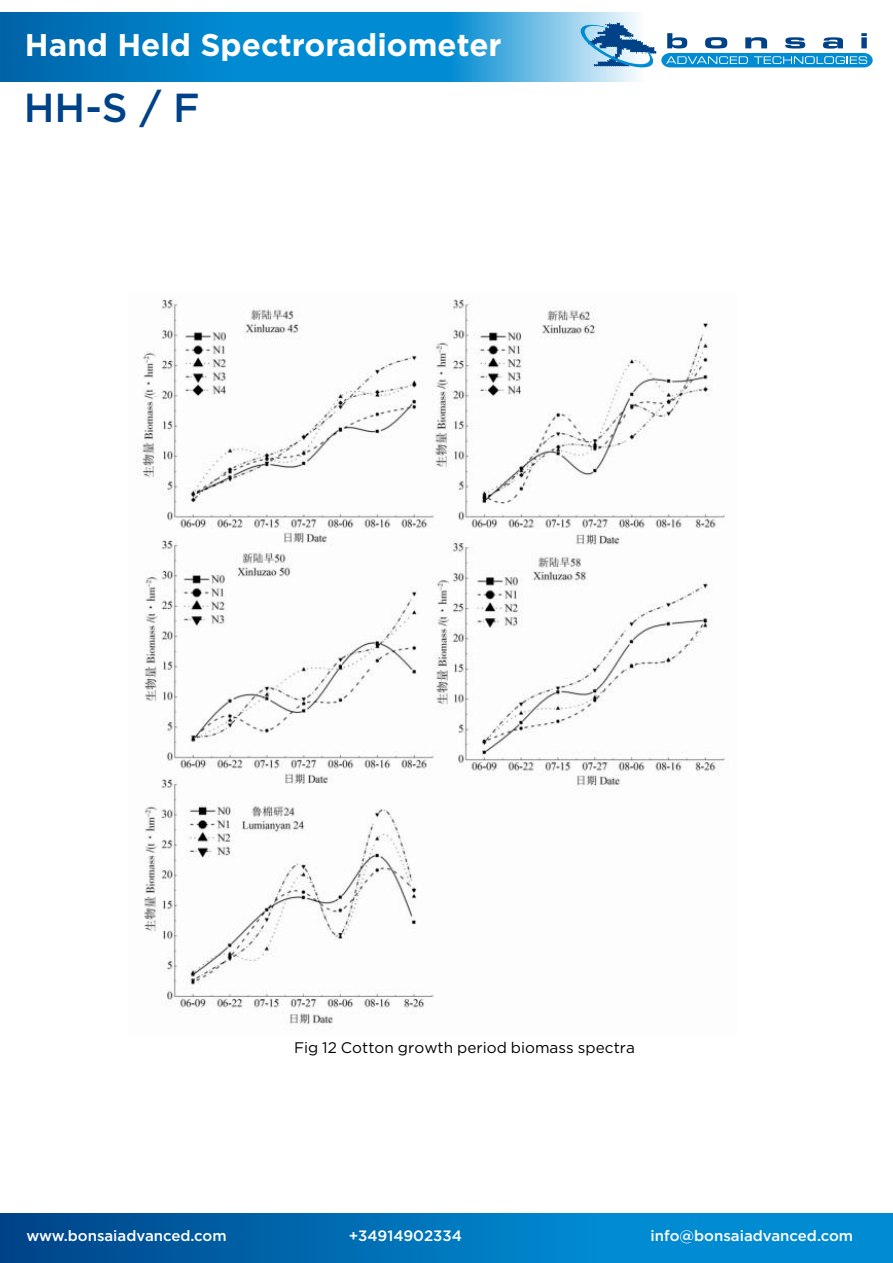
<style>
.page{position:relative;width:893px;height:1263px;background:#fff}
.page>*{position:absolute;margin:0;border:0;box-sizing:border-box;transform-origin:0 0}
.t1{font:500 40.5px "Gotham";color:#004288}
.t2{font:700 31.35px "Gotham";color:#fff}
.t3{font:15.3px "Gotham";color:#010202}
.t4{font:500 15px "Gotham";color:#fff}
</style>
<div class="page">
<svg style="left:0;top:13px;width:638px;height:69px;background:#188dcd"></svg>
<div style="left:0;top:1213px;width:893px;height:50px;background:linear-gradient(to right,#004a8f,#009be2)"></div>
<svg style="left:580px;top:23px;width:293px;height:47px"></svg>
<img style="left:136px;top:298px;width:590px;height:727px">
<h2 class="t2" style="left:25px;top:27px;width:478px">Hand Held Spectroradiometer</h2>
<h1 class="t1" style="left:24px;top:85px;width:177px">HH-S / F</h1>
<p class="t3" style="left:294px;top:1039px;width:342px">Fig 12 Cotton growth period biomass spectra</p>
<p class="t4" style="left:26px;top:1227px;width:202px">www.bonsaiadvanced.com</p>
<p class="t4" style="left:349px;top:1227px;width:115px">+34914902334</p>
<p class="t4" style="left:651px;top:1227px;width:204px">info@bonsaiadvanced.com</p>
</div>
